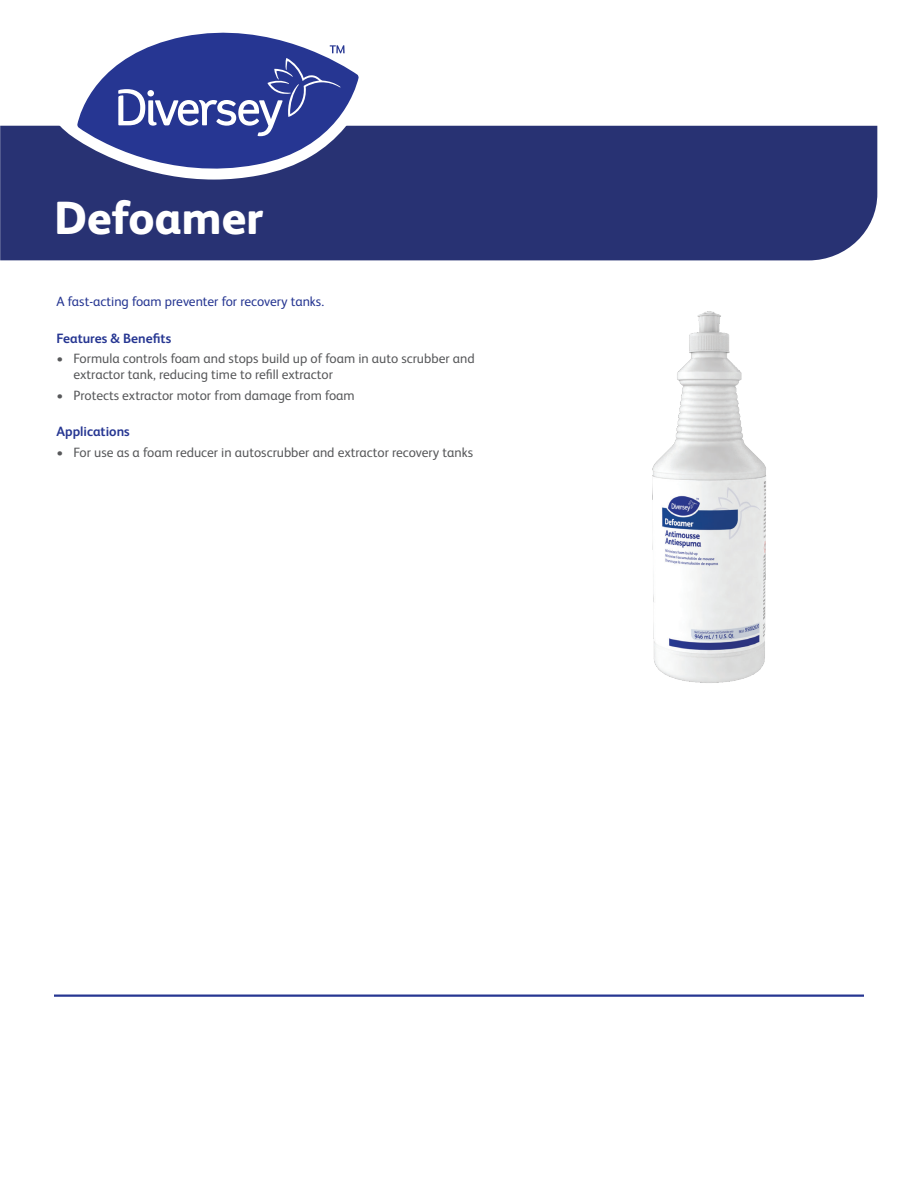
<style>
.page{position:relative;width:918px;height:1188px;background:#fff}
.page>*{position:absolute;margin:0;border:0;box-sizing:border-box;transform-origin:0 0}
.t1{font:800 46.5px "FS Albert Pro";color:#fff}
.t2{font:13.5px/16.2px "FS Albert Pro";color:#57585a}
.t3{font:13.5px "FS Albert Pro";color:#263692}
.t4{font:700 13.5px "FS Albert Pro";color:#263692}
</style>
<div class="page">
<div style="left:0;top:126px;width:877px;height:134px;background:#283273"></div>
<hr style="left:54px;top:995px;width:810px;height:2px;background:#263692">
<img style="left:652px;top:311px;width:114px;height:372px">
<svg style="left:57px;top:125px;width:317px;height:55px;background:#39427e"></svg>
<svg style="left:77px;top:32px;width:282px;height:149px"></svg>
<svg style="left:118px;top:45px;width:227px;height:91px;background:#4b58a4"></svg>
<h1 class="t1" style="left:54px;top:181px;width:211px">Defoamer</h1>
<p class="t3" style="left:57px;top:292px;width:269px">A fast-acting foam preventer for recovery tanks.</p>
<p class="t4" style="left:57px;top:329px;width:116px">Features &amp; Benefits</p>
<p class="t2" style="left:74px;top:349px;width:403px;text-indent:-17px">• Formula controls foam and stops build up of foam in auto scrubber and extractor tank, reducing time to refill extractor</p>
<p class="t2" style="left:57px;top:386px;width:300px">• Protects extractor motor from damage from foam</p>
<p class="t4" style="left:57px;top:422px;width:75px">Applications</p>
<p class="t2" style="left:57px;top:443px;width:418px">• For use as a foam reducer in autoscrubber and extractor recovery tanks</p>
</div>
